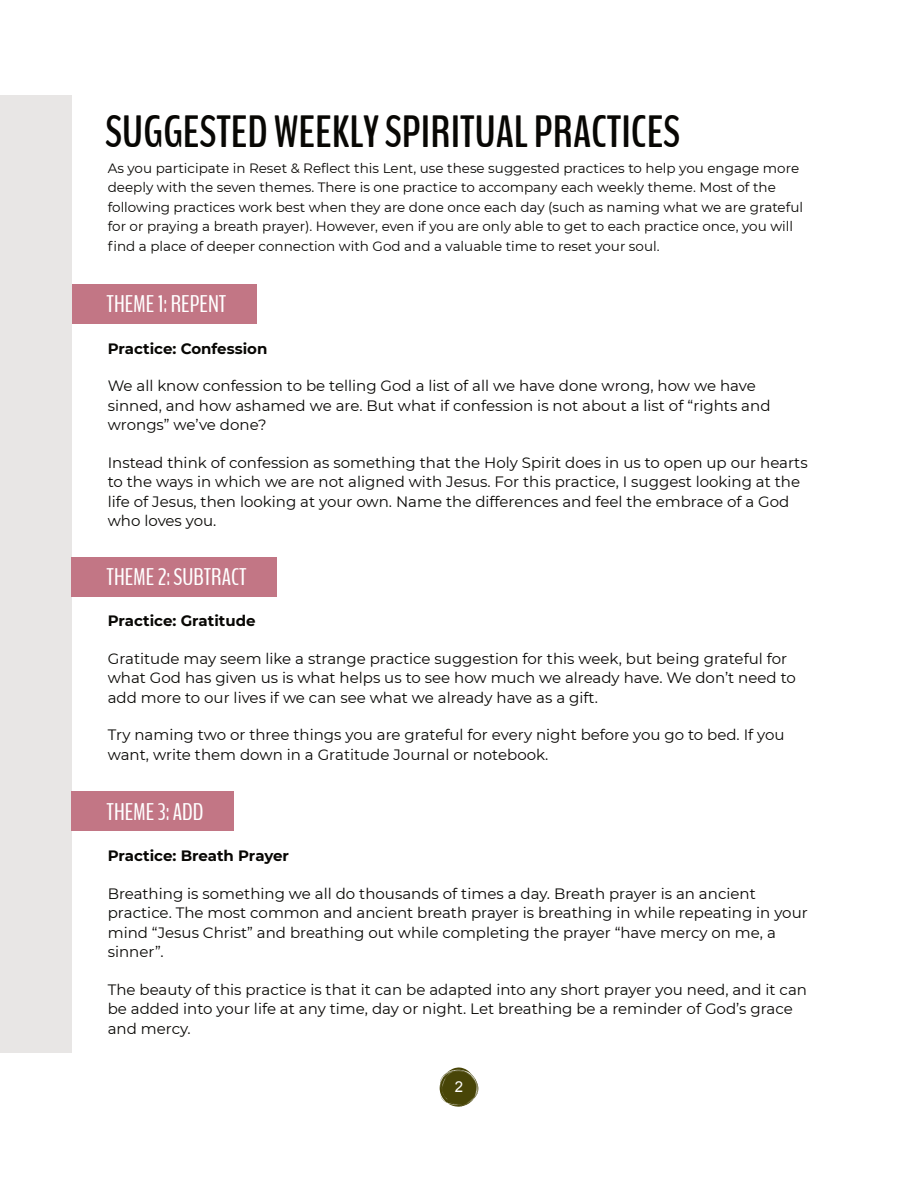
<style>
.page{position:relative;width:918px;height:1188px;background:#fff}
.page>*{position:absolute;margin:0;border:0;box-sizing:border-box;transform-origin:0 0}
.t1{font:700 45px "Bench Nine";color:#080704}
.t2{font:24px "Bench Nine";color:#fff}
.t3{font:15px/19.5px "Montserrat";color:#080704}
.t4{font:700 15px "Montserrat";color:#080704}
.t5{font:15px "Arial";color:#fff}
.t6{font:13.5px/19.5px "Montserrat";color:#080704}
</style>
<div class="page">
<svg style="left:440px;top:1067px;width:38px;height:40px"></svg>
<div style="left:72px;top:284px;width:185px;height:40px;background:#c27685"></div>
<div style="left:0;top:95px;width:72px;height:958px;background:#e8e6e5"></div>
<div style="left:72px;top:557px;width:205px;height:40px;background:#c27685"></div>
<div style="left:72px;top:792px;width:162px;height:39px;background:#c27685"></div>
<h1 class="t1" style="left:105px;top:103px;width:577px">SUGGESTED WEEKLY SPIRITUAL PRACTICES</h1>
<p class="t6" style="left:108px;top:158px;width:697px">As you participate in Reset &amp; Reflect this Lent, use these suggested practices to help you engage more deeply with the seven themes. There is one practice to accompany each weekly theme. Most of the following practices work best when they are done once each day (such as naming what we are grateful for or praying a breath prayer). However, even if you are only able to get to each practice once, you will find a place of deeper connection with God and a valuable time to reset your soul.</p>
<h2 class="t2" style="left:107px;top:289px;width:121px">THEME 1: REPENT</h2>
<p class="t4" style="left:108px;top:339px;width:161px">Practice: Confession</p>
<p class="t3" style="left:108px;top:376px;width:664px">We all know confession to be telling God a list of all we have done wrong, how we have sinned, and how ashamed we are. But what if confession is not about a list of “rights and wrongs” we’ve done?</p>
<p class="t3" style="left:108px;top:453px;width:701px">Instead think of confession as something that the Holy Spirit does in us to open up our hearts to the ways in which we are not aligned with Jesus. For this practice, I suggest looking at the life of Jesus, then looking at your own. Name the differences and feel the embrace of a God who loves you.</p>
<h2 class="t2" style="left:107px;top:561px;width:142px">THEME 2: SUBTRACT</h2>
<p class="t4" style="left:108px;top:612px;width:149px">Practice: Gratitude</p>
<p class="t3" style="left:108px;top:649px;width:690px">Gratitude may seem like a strange practice suggestion for this week, but being grateful for what God has given us is what helps us to see how much we already have. We don’t need to add more to our lives if we can see what we already have as a gift.</p>
<p class="t3" style="left:108px;top:725px;width:678px">Try naming two or three things you are grateful for every night before you go to bed. If you want, write them down in a Gratitude Journal or notebook.</p>
<h2 class="t2" style="left:107px;top:796px;width:99px">THEME 3: ADD</h2>
<p class="t4" style="left:108px;top:847px;width:183px">Practice: Breath Prayer</p>
<p class="t3" style="left:108px;top:883px;width:702px">Breathing is something we all do thousands of times a day. Breath prayer is an ancient practice. The most common and ancient breath prayer is breathing in while repeating in your mind “Jesus Christ” and breathing out while completing the prayer “have mercy on me, a sinner”.</p>
<p class="t3" style="left:108px;top:979px;width:701px">The beauty of this practice is that it can be adapted into any short prayer you need, and it can be added into your life at any time, day or night. Let breathing be a reminder of God’s grace and mercy.</p>
<p class="t5" style="left:455px;top:1081px;width:10px">2</p>
</div>
